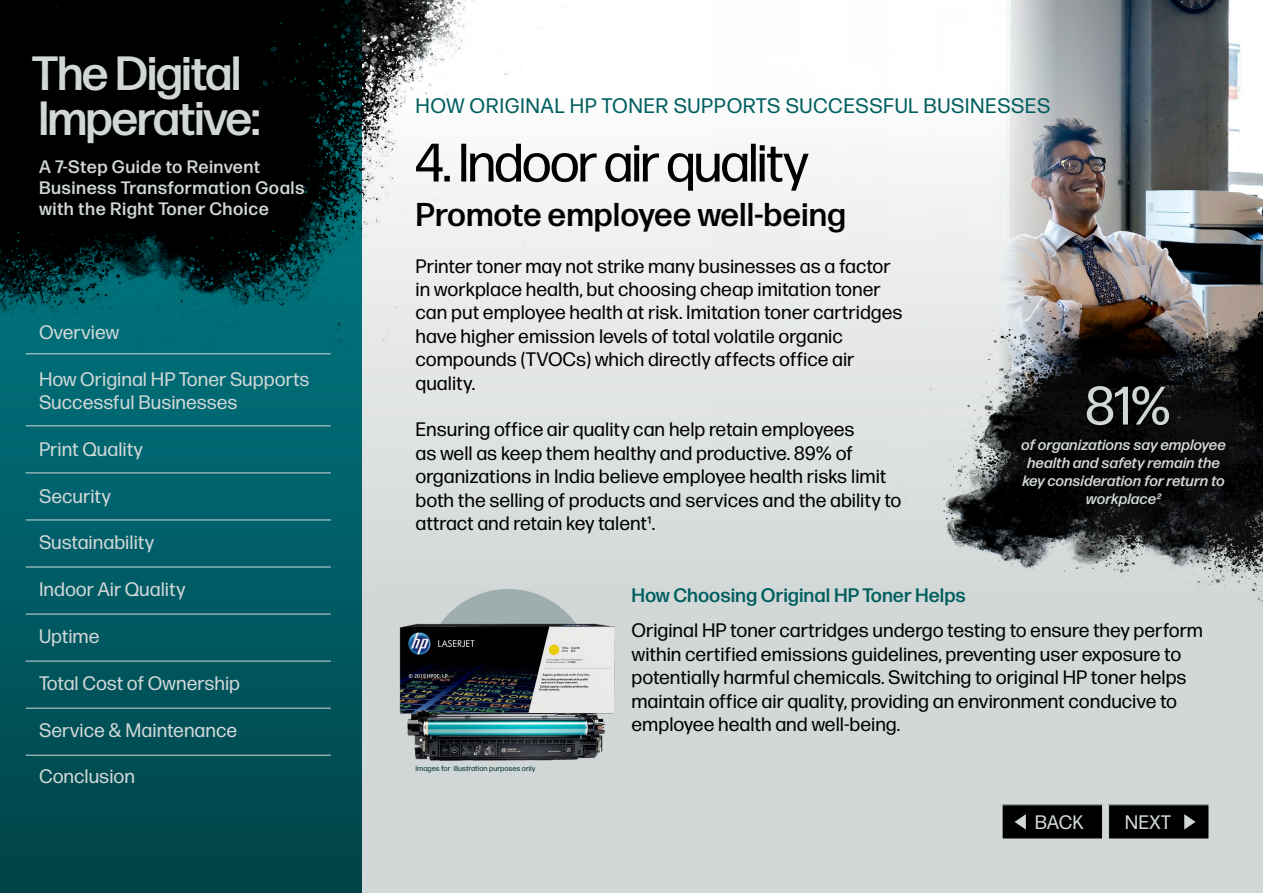
<style>
.page{position:relative;width:1263px;height:893px;background:#fff}
.page>*{position:absolute;margin:0;border:0;box-sizing:border-box;transform-origin:0 0}
.t1{font:54px "Forma DJR Display";color:#000}
.t2{font:54px "Forma DJR Display";color:#d1d7d7}
.t3{font:500 48px/45px "Forma DJR Display";color:#d1d7d7}
.t4{font:500 33px "Forma DJR Micro";color:#000}
.t5{font:21px "Forma DJR Micro";letter-spacing:.025em;color:#005e5e}
.t6{font:19.5px/23.4px "Forma DJR Micro";color:#000}
.t7{font:19.5px/23.4px "Forma DJR Micro";color:#d1d7d7}
.t8{font:500 19.5px "Forma DJR Micro";color:#005e5e}
.t9{font:500 18px/21px "Forma DJR Micro";letter-spacing:.025em;color:#d1d7d7}
.t10{font:italic 500 15px/18px "Forma DJR Micro";color:#d1d7d7;text-align:center}
.t11{font:7.5px "Forma DJR Micro";color:#013535}
</style>
<div class="page">
<div style="left:0;top:0;width:1263px;height:893px;background:linear-gradient(to bottom,#fefdfd,#c7cdcd)"></div>
<img style="left:712px;top:0;width:551px;height:482px">
<img style="left:776px;top:273px;width:487px;height:382px">
<img style="left:376px;top:567px;width:255px;height:253px">
<svg style="left:0;top:351px;width:361px;height:542px;background:#015860"></svg>
<img style="left:0;top:0;width:610px;height:351px">
<hr style="left:26px;top:353px;width:305px;height:1px;background:#d1d7d7">
<hr style="left:26px;top:425px;width:305px;height:1px;background:#d1d7d7">
<hr style="left:26px;top:473px;width:305px;height:1px;background:#d1d7d7">
<hr style="left:26px;top:520px;width:305px;height:1px;background:#d1d7d7">
<hr style="left:26px;top:567px;width:305px;height:1px;background:#d1d7d7">
<hr style="left:26px;top:614px;width:305px;height:1px;background:#d1d7d7">
<hr style="left:26px;top:661px;width:305px;height:1px;background:#d1d7d7">
<hr style="left:26px;top:708px;width:305px;height:1px;background:#d1d7d7">
<hr style="left:26px;top:755px;width:305px;height:1px;background:#d1d7d7">
<div style="left:1002px;top:805px;width:100px;height:34px;background:#000"></div>
<div style="left:1108px;top:805px;width:101px;height:34px;background:#000"></div>
<svg style="left:1014px;top:814px;width:12px;height:16px"></svg>
<svg style="left:1184px;top:814px;width:11px;height:16px"></svg>
<h2 class="t3" style="left:32px;top:50px;width:229px">The Digital<br>Imperative:</h2>
<p class="t9" style="left:39px;top:156px;width:267px">A 7-Step Guide to Reinvent<br>Business Transformation Goals with the Right Toner Choice</p>
<p class="t7" style="left:39px;top:320px;width:82px">Overview</p>
<p class="t7" style="left:39px;top:366px;width:272px">How Original HP Toner Supports<br>Successful Businesses</p>
<p class="t7" style="left:39px;top:437px;width:106px">Print Quality</p>
<p class="t7" style="left:39px;top:483px;width:73px">Security</p>
<p class="t7" style="left:39px;top:530px;width:117px">Sustainability</p>
<p class="t7" style="left:39px;top:577px;width:148px">Indoor Air Quality</p>
<p class="t7" style="left:39px;top:624px;width:62px">Uptime</p>
<p class="t7" style="left:39px;top:671px;width:203px">Total Cost of Ownership</p>
<p class="t7" style="left:39px;top:717px;width:200px">Service &amp; Maintenance</p>
<p class="t7" style="left:39px;top:764px;width:98px">Conclusion</p>
<p class="t5" style="left:415px;top:92px;width:636px">HOW ORIGINAL HP TONER SUPPORTS SUCCESSFUL BUSINESSES</p>
<h1 class="t1" style="left:415px;top:130px;width:394px">4. Indoor air quality</h1>
<h3 class="t4" style="left:415px;top:194px;width:432px">Promote employee well-being</h3>
<p class="t6" style="left:415px;top:254px;width:488px">Printer toner may not strike many businesses as a factor in workplace health, but choosing cheap imitation toner can put employee health at risk. Imitation toner cartridges have higher emission levels of total volatile organic compounds (TVOCs) which directly affects office air quality.</p>
<p class="t6" style="left:415px;top:417px;width:487px">Ensuring office air quality can help retain employees<br>as well as keep them healthy and productive. 89% of organizations in India believe employee health risks limit both the selling of products and services and the ability to attract and retain key talent1.</p>
<h1 class="t2" style="left:1085px;top:373px;width:86px">81%</h1>
<p class="t10" style="left:1021px;top:436px;width:206px">of organizations say employee health and safety remain the key consideration for return to workplace2</p>
<p class="t11" style="left:415px;top:764px;width:121px">Images for illustration purposes only</p>
<p class="t8" style="left:631px;top:583px;width:336px">How Choosing Original HP Toner Helps</p>
<p class="t6" style="left:631px;top:618px;width:573px">Original HP toner cartridges undergo testing to ensure they perform within certified emissions guidelines, preventing user exposure to potentially harmful chemicals. Switching to original HP toner helps maintain office air quality, providing an environment conducive to employee health and well-being.</p>
<p class="t7" style="left:1035px;top:810px;width:50px">BACK</p>
<p class="t7" style="left:1125px;top:810px;width:48px">NEXT</p>
</div>
